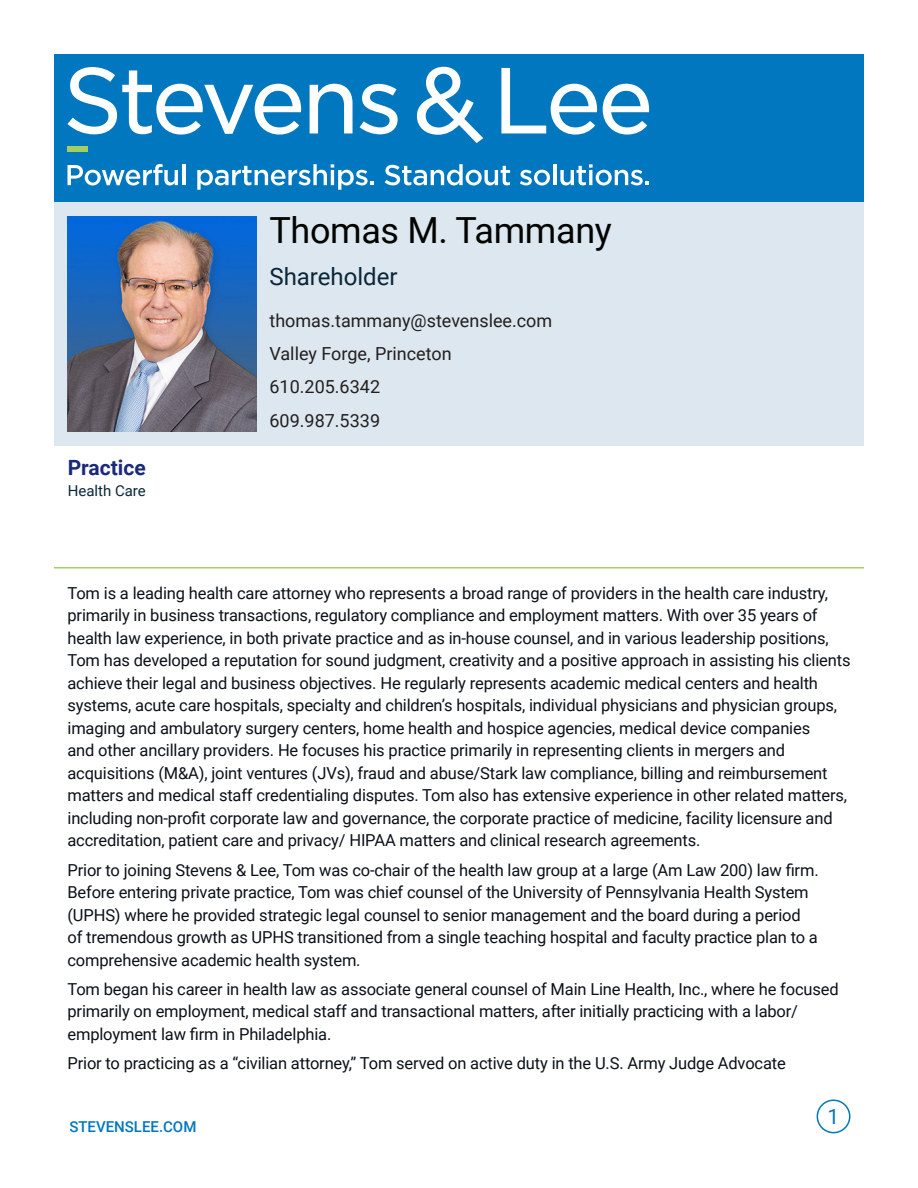
<style>
.page{position:relative;width:918px;height:1188px;background:#fff}
.page>*{position:absolute;margin:0;border:0;box-sizing:border-box;transform-origin:0 0}
.Atty_Name_Large{font:36px "Roboto";letter-spacing:-.01em;color:#040503}
.Atty_Title{font:24px "Roboto";color:#0a2639}
.Practices_Header{font:700 21px "Roboto";color:#1a2a7a}
.t1{font:21px "Roboto";color:#0077bf}
.Atty_Info{font:18px "Roboto";color:#231f20}
.Main_Text{font:16.5px/22.5px "Roboto";letter-spacing:-.01em;color:#0b1119}
.t2{font:500 15px "Roboto";color:#0077bf}
.Practices_Text{font:15px "Roboto";color:#0a2639}
</style>
<div class="page">
<div style="left:817px;top:1099px;width:34px;height:34px;border:2px solid #0077bf;border-radius:50%"></div>
<div style="left:54px;top:54px;width:810px;height:150px;background:#0077bf"></div>
<svg style="left:68px;top:67px;width:233px;height:68px"></svg>
<svg style="left:310px;top:84px;width:43px;height:49px"></svg>
<svg style="left:360px;top:84px;width:38px;height:50px"></svg>
<svg style="left:501px;top:68px;width:96px;height:67px"></svg>
<svg style="left:603px;top:84px;width:46px;height:51px"></svg>
<svg style="left:417px;top:67px;width:66px;height:76px"></svg>
<svg style="left:68px;top:164px;width:110px;height:21px"></svg>
<hr style="left:182px;top:164px;width:3px;height:21px;background:#fff">
<svg style="left:197px;top:164px;width:177px;height:26px"></svg>
<svg style="left:385px;top:164px;width:125px;height:21px"></svg>
<svg style="left:520px;top:170px;width:30px;height:15px"></svg>
<hr style="left:553px;top:164px;width:4px;height:21px;background:#fff">
<svg style="left:560px;top:164px;width:89px;height:21px"></svg>
<div style="left:54px;top:202px;width:810px;height:244px;background:#dce7ef"></div>
<div style="left:68px;top:146px;width:20px;height:5px;background:#a2cf5f"></div>
<hr style="left:54px;top:567px;width:810px;height:1px;background:#a2cf5f">
<img style="left:68px;top:216px;width:188px;height:216px">
<p class="Atty_Name_Large" style="left:269px;top:205px;width:344px">Thomas M. Tammany</p>
<p class="Atty_Title" style="left:269px;top:260px;width:130px">Shareholder</p>
<p class="Practices_Header" style="left:68px;top:453px;width:80px">Practice</p>
<p class="Practices_Text" style="left:68px;top:480px;width:80px">Health Care</p>
<p class="Atty_Info" style="left:269px;top:308px;width:284px">thomas.tammany@stevenslee.com</p>
<p class="Atty_Info" style="left:269px;top:341px;width:184px">Valley Forge, Princeton</p>
<p class="Atty_Info" style="left:269px;top:374px;width:112px">610.205.6342</p>
<p class="Atty_Info" style="left:269px;top:408px;width:112px">609.987.5339</p>
<p class="Main_Text" style="left:68px;top:581px;width:785px">Tom is a leading health care attorney who represents a broad range of providers in the health care industry, primarily in business transactions, regulatory compliance and employment matters. With over 35 years of health law experience, in both private practice and as in-house counsel, and in various leadership positions, Tom has developed a reputation for sound judgment, creativity and a positive approach in assisting his clients achieve their legal and business objectives. He regularly represents academic medical centers and health systems, acute care hospitals, specialty and children’s hospitals, individual physicians and physician groups, imaging and ambulatory surgery centers, home health and hospice agencies, medical device companies<br>and other ancillary providers. He focuses his practice primarily in representing clients in mergers and acquisitions (M&amp;A), joint ventures (JVs), fraud and abuse/Stark law compliance, billing and reimbursement matters and medical staff credentialing disputes. Tom also has extensive experience in other related matters, including non-profit corporate law and governance, the corporate practice of medicine, facility licensure and accreditation, patient care and privacy/ HIPAA matters and clinical research agreements.</p>
<p class="Main_Text" style="left:68px;top:858px;width:753px">Prior to joining Stevens &amp; Lee, Tom was co-chair of the health law group at a large (Am Law 200) law firm.<br>Before entering private practice, Tom was chief counsel of the University of Pennsylvania Health System (UPHS) where he provided strategic legal counsel to senior management and the board during a period of tremendous growth as UPHS transitioned from a single teaching hospital and faculty practice plan to a comprehensive academic health system.</p>
<p class="Main_Text" style="left:68px;top:977px;width:773px">Tom began his career in health law as associate general counsel of Main Line Health, Inc., where he focused primarily on employment, medical staff and transactional matters, after initially practicing with a labor/ employment law firm in Philadelphia.</p>
<p class="Main_Text" style="left:68px;top:1051px;width:720px">Prior to practicing as a “civilian attorney,” Tom served on active duty in the U.S. Army Judge Advocate</p>
<p class="t2" style="left:69px;top:1116px;width:129px">STEVENSLEE.COM</p>
<p class="t1" style="left:828px;top:1102px;width:13px">1</p>
</div>
